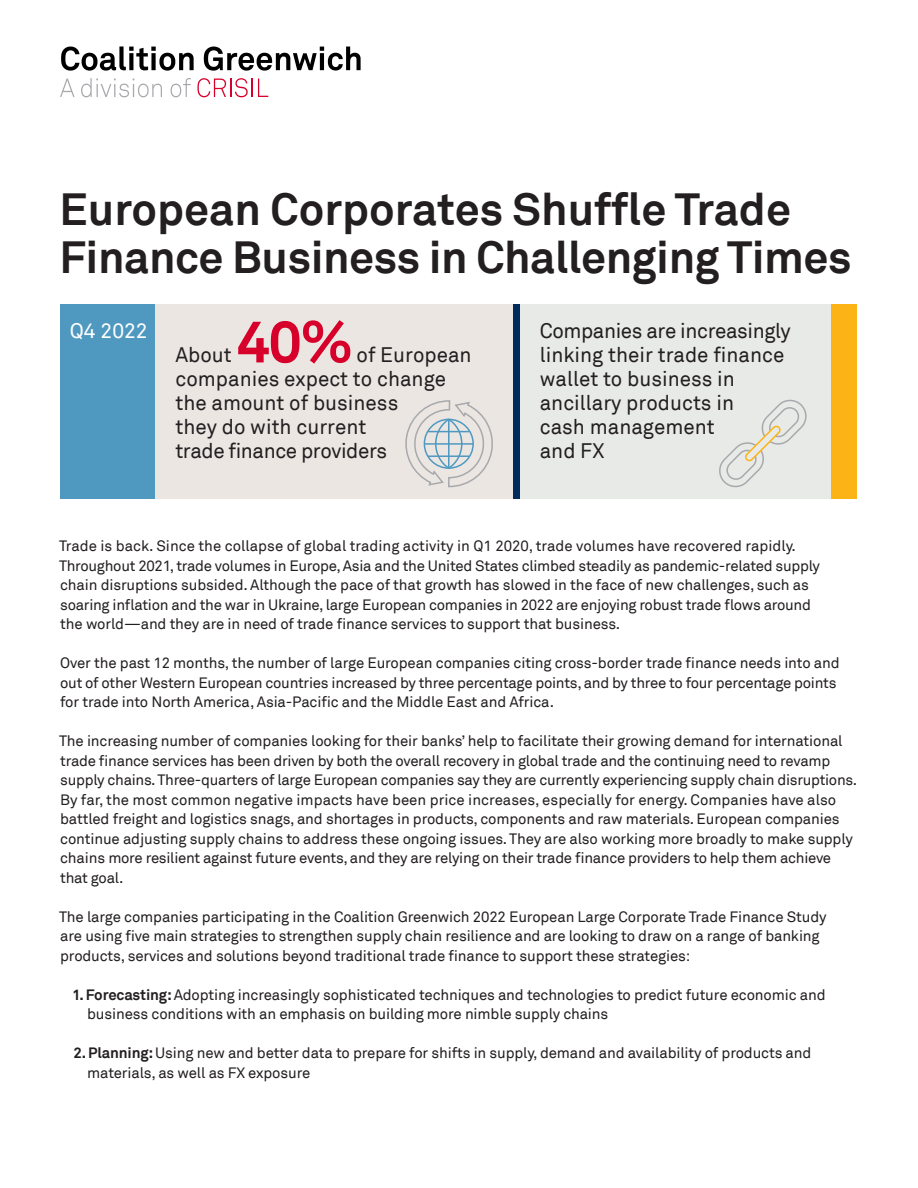
<style>
.page{position:relative;width:918px;height:1188px;background:#fff}
.page>*{position:absolute;margin:0;border:0;box-sizing:border-box;transform-origin:0 0}
.t1{font:700 58.5px "Akkurat Pro";color:#d6002a}
.text_cover_-_headlin{font:700 45px/48px "Akkurat Pro";letter-spacing:-.01em;color:#231f20}
.t2{font:21px/24px "Akkurat Pro";color:#231f20}
.t3{font:21px "Akkurat Pro";color:#fff}
.CRISIL_body_text{font:15px/19.5px "Akkurat Pro";letter-spacing:-.01em;color:#231f20}
.s1{font-weight:700}
</style>
<div class="page">
<svg style="left:61px;top:47px;width:133px;height:24px"></svg>
<svg style="left:204px;top:47px;width:157px;height:24px"></svg>
<svg style="left:60px;top:79px;width:15px;height:18px"></svg>
<svg style="left:81px;top:78px;width:81px;height:19px"></svg>
<svg style="left:171px;top:78px;width:20px;height:19px"></svg>
<svg style="left:197px;top:78px;width:71px;height:19px"></svg>
<div style="left:124px;top:305px;width:392px;height:194px;background:#ebe6e2"></div>
<div style="left:516px;top:305px;width:318px;height:194px;background:#e8eae8"></div>
<div style="left:831px;top:305px;width:26px;height:194px;background:#fcb316"></div>
<div style="left:513px;top:305px;width:7px;height:194px;background:#002b5f"></div>
<div style="left:60px;top:305px;width:95px;height:194px;background:#4f99c1"></div>
<svg style="left:719px;top:399px;width:88px;height:89px"></svg>
<svg style="left:405px;top:400px;width:88px;height:88px"></svg>
<p class="text_cover_-_headlin" style="left:60px;top:185px;width:794px">European Corporates Shuffle Trade<br>Finance Business in Challenging Times</p>
<p class="t3" style="left:70px;top:319px;width:79px">Q4 2022</p>
<p class="t1" style="left:237px;top:305px;width:118px">40%</p>
<p class="t2" style="left:175px;top:344px;width:298px;text-indent:181px">of European companies expect to change the amount of business<br>they do with current<br>trade finance providers</p>
<p class="t2" style="left:175px;top:344px;width:58px">About</p>
<p class="t2" style="left:540px;top:320px;width:253px">Companies are increasingly linking their trade finance wallet to business in ancillary products in<br>cash management<br>and FX</p>
<p class="CRISIL_body_text" style="left:59px;top:537px;width:763px">Trade is back. Since the collapse of global trading activity in Q1 2020, trade volumes have recovered rapidly.<br>Throughout 2021, trade volumes in Europe, Asia and the United States climbed steadily as pandemic-related supply chain disruptions subsided. Although the pace of that growth has slowed in the face of new challenges, such as soaring inflation and the war in Ukraine, large European companies in 2022 are enjoying robust trade flows around the world—and they are in need of trade finance services to support that business.</p>
<p class="CRISIL_body_text" style="left:60px;top:654px;width:781px">Over the past 12 months, the number of large European companies citing cross-border trade finance needs into and out of other Western European countries increased by three percentage points, and by three to four percentage points for trade into North America, Asia-Pacific and the Middle East and Africa.</p>
<p class="CRISIL_body_text" style="left:59px;top:732px;width:800px">The increasing number of companies looking for their banks’ help to facilitate their growing demand for international trade finance services has been driven by both the overall recovery in global trade and the continuing need to revamp supply chains. Three-quarters of large European companies say they are currently experiencing supply chain disruptions.<br>By far, the most common negative impacts have been price increases, especially for energy. Companies have also battled freight and logistics snags, and shortages in products, components and raw materials. European companies continue adjusting supply chains to address these ongoing issues. They are also working more broadly to make supply chains more resilient against future events, and they are relying on their trade finance providers to help them achieve that goal.</p>
<p class="CRISIL_body_text" style="left:59px;top:907px;width:769px">The large companies participating in the Coalition Greenwich 2022 European Large Corporate Trade Finance Study are using five main strategies to strengthen supply chain resilience and are looking to draw on a range of banking products, services and solutions beyond traditional trade finance to support these strategies:</p>
<p class="CRISIL_body_text" style="left:87px;top:985px;width:740px;text-indent:-15px"><span class="s1">1. Forecasting:</span> Adopting increasingly sophisticated techniques and technologies to predict future economic and business conditions with an emphasis on building more nimble supply chains</p>
<p class="CRISIL_body_text" style="left:87px;top:1044px;width:726px;text-indent:-14px"><span class="s1">2. Planning:</span> Using new and better data to prepare for shifts in supply, demand and availability of products and materials, as well as FX exposure</p>
</div>
